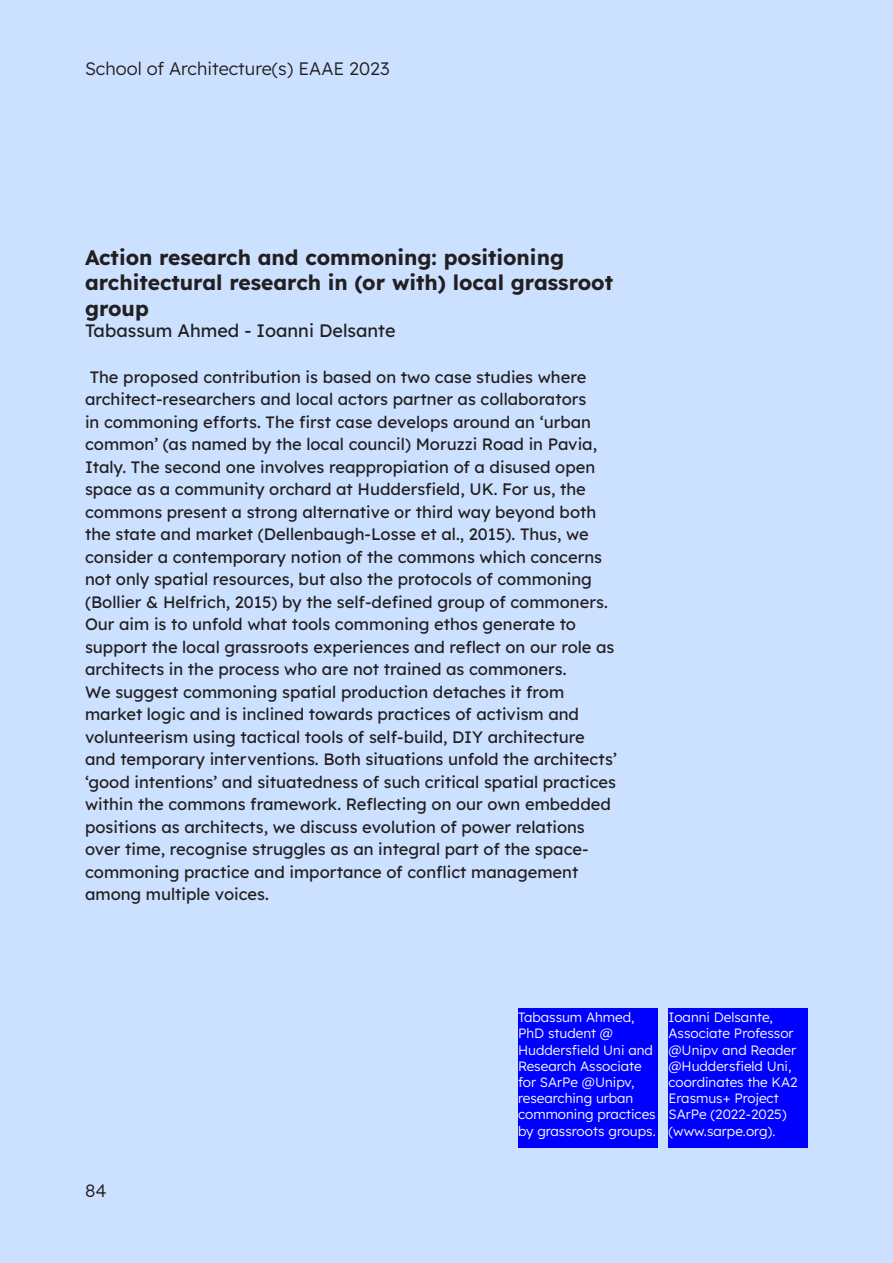
<style>
.page{position:relative;width:893px;height:1263px;background:#cce1ff}
.page>*{position:absolute;margin:0;border:0;box-sizing:border-box;transform-origin:0 0}
.t1{font:700 21px/25.2px "Lexend";color:#231f20}
.t2{font:300 18px "Lexend";color:#231f20}
.t3{font:18px "Lexend";color:#231f20}
.Stile_di_paragrafo_1{font:16.5px/22.5px "Lexend";color:#231f20}
.t4{font:300 13.5px/16.2px "Lexend";color:#fff}
</style>
<div class="page">
<div style="left:668px;top:1009px;width:140px;height:139px;background:#00f"></div>
<div style="left:518px;top:1009px;width:140px;height:139px;background:#00f"></div>
<p class="t2" style="left:85px;top:56px;width:306px">School of Architecture(s) EAAE 2023</p>
<p class="t1" style="left:85px;top:244px;width:529px">Action research and commoning: positioning architectural research in (or with) local grassroot group</p>
<p class="t3" style="left:85px;top:318px;width:312px">Tabassum Ahmed - Ioanni Delsante</p>
<p class="Stile_di_paragrafo_1" style="left:85px;top:364px;width:531px">The proposed contribution is based on two case studies where architect-researchers and local actors partner as collaborators<br>in commoning efforts. The first case develops around an ‘urban common’ (as named by the local council) Moruzzi Road in Pavia, Italy. The second one involves reappropiation of a disused open space as a community orchard at Huddersfield, UK. For us, the commons present a strong alternative or third way beyond both the state and market (Dellenbaugh-Losse et al., 2015). Thus, we consider a contemporary notion of the commons which concerns not only spatial resources, but also the protocols of commoning (Bollier &amp; Helfrich, 2015) by the self-defined group of commoners.<br>Our aim is to unfold what tools commoning ethos generate to support the local grassroots experiences and reflect on our role as architects in the process who are not trained as commoners.</p>
<p class="Stile_di_paragrafo_1" style="left:85px;top:679px;width:533px">We suggest commoning spatial production detaches it from market logic and is inclined towards practices of activism and volunteerism using tactical tools of self-build, DIY architecture and temporary interventions. Both situations unfold the architects’ ‘good intentions’ and situatedness of such critical spatial practices within the commons framework. Reflecting on our own embedded positions as architects, we discuss evolution of power relations over time, recognise struggles as an integral part of the space&shy;commoning practice and importance of conflict management among multiple voices.</p>
<p class="t2" style="left:85px;top:1178px;width:23px">84</p>
<p class="t4" style="left:518px;top:1008px;width:139px">Tabassum Ahmed,<br>PhD student @<br>Huddersfield Uni and<br>Research Associate for SArPe @Unipv, researching urban commoning practices by grassroots groups.</p>
<p class="t4" style="left:668px;top:1008px;width:131px">Ioanni Delsante,<br>Associate Professor @Unipv and Reader @Huddersfield Uni, coordinates the KA2<br>Erasmus+ Project<br>SArPe (2022-2025) (www.sarpe.org).</p>
</div>
